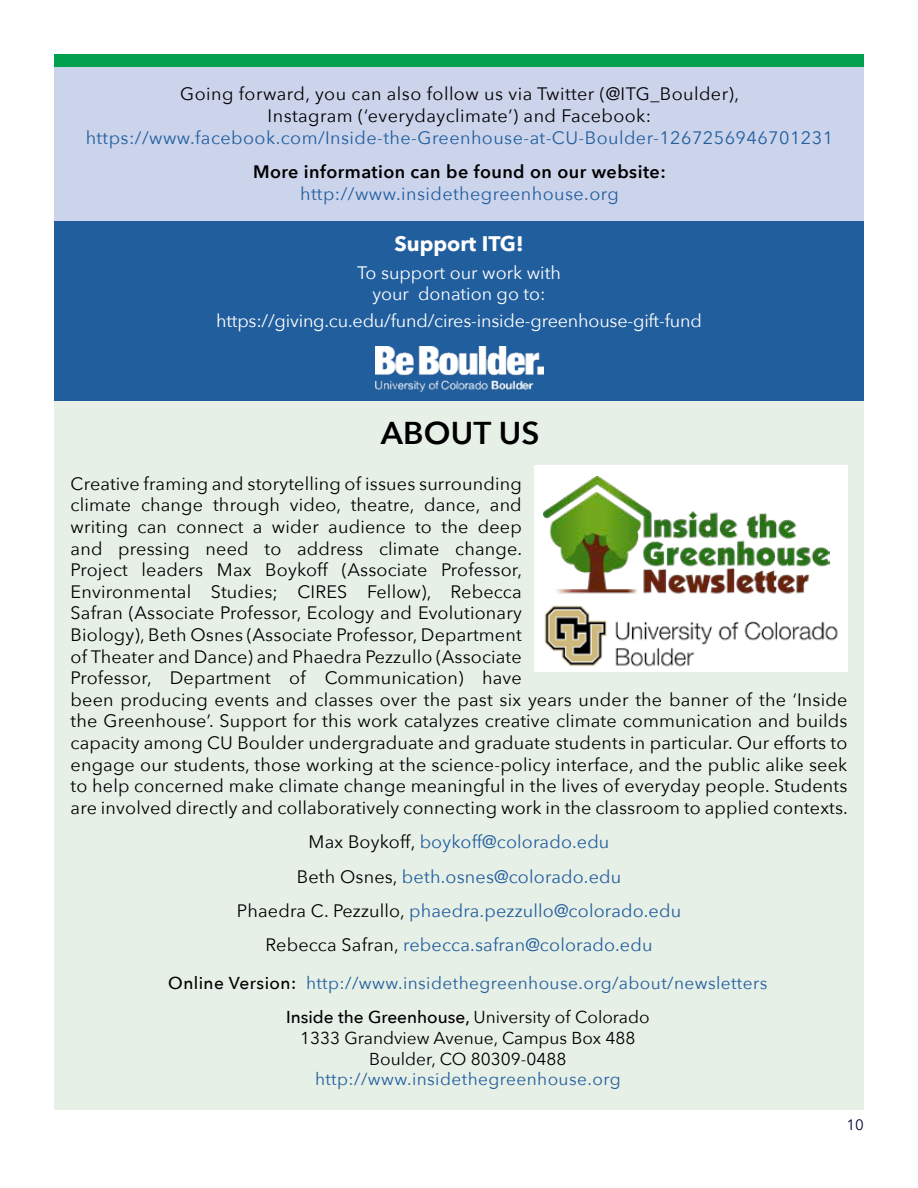
<style>
.page{position:relative;width:918px;height:1188px;background:#fff}
.page>*{position:absolute;margin:0;border:0;box-sizing:border-box;transform-origin:0 0}
.t1{font:600 31.5px "Avenir Next";letter-spacing:.005em;color:#000}
.t2{font:700 21px "Avenir Next";color:#fff}
.t3{font:18px/21.6px "Avenir Next";letter-spacing:.01em;color:#000}
.t4{font:18px/34.3px "Avenir Next";letter-spacing:.01em;color:#215e9e;text-align:center}
.t5{font:18px/21.6px "Avenir Next";letter-spacing:-.01em;color:#fff;text-align:center}
.t6{font:600 18px "Avenir Next";letter-spacing:.025em;color:#000}
.t7{font:17.25px/33.8px "Avenir Next";letter-spacing:.025em;color:#215e9e;text-align:center}
.t8{font:17.25px/21px "Avenir Next";color:#000;text-align:center}
.t9{font:15px "Avenir Next";color:#050938}
.s1{color:#000}
.s2{font-weight:500;color:#000}
</style>
<div class="page">
<div style="left:54px;top:54px;width:810px;height:13px;background:#00a04e"></div>
<div style="left:54px;top:401px;width:810px;height:709px;background:#e7f0e6"></div>
<div style="left:54px;top:67px;width:810px;height:154px;background:#ccd4ec"></div>
<div style="left:535px;top:465px;width:313px;height:207px;background:#fff"></div>
<img style="left:544px;top:605px;width:294px;height:62px">
<div style="left:54px;top:221px;width:810px;height:180px;background:#215e9e"></div>
<img style="left:375px;top:346px;width:168px;height:47px">
<img style="left:543px;top:476px;width:287px;height:118px">
<p class="t3" style="left:180px;top:83px;width:560px;text-align:center">Going forward, you can also follow us via Twitter (@ITG_Boulder),<br>Instagram (‘everydayclimate’) and Facebook:</p>
<p class="t4" style="left:86px;top:120px;width:749px">https://www.facebook.com/Inside-the-Greenhouse-at-CU-Boulder-1267256946701231</p>
<p class="t6" style="left:253px;top:157px;width:414px">More information can be found on our website:</p>
<p class="t4" style="left:300px;top:176px;width:320px">http://www.insidethegreenhouse.org</p>
<p class="t2" style="left:394px;top:225px;width:131px">Support ITG!</p>
<p class="t5" style="left:357px;top:261px;width:205px">To support our work with your donation go to:</p>
<p class="t5" style="left:216px;top:309px;width:487px">https://giving.cu.edu/fund/cires-inside-greenhouse-gift-fund</p>
<h1 class="t1" style="left:381px;top:406px;width:160px">ABOUT US</h1>
<p class="t3" style="left:71px;top:472px;width:779px">Creative framing and storytelling of issues surrounding<br>climate change through video, theatre, dance, and<br>writing can connect a wider audience to the deep<br>and pressing need to address climate change.<br>Project leaders Max Boykoff (Associate Professor,<br>Environmental Studies; CIRES Fellow), Rebecca<br>Safran (Associate Professor, Ecology and Evolutionary<br>Biology), Beth Osnes (Associate Professor, Department<br>of Theater and Dance) and Phaedra Pezzullo (Associate<br>Professor, Department of Communication) have<br>been producing events and classes over the past six years under the banner of the ‘Inside the Greenhouse’. Support for this work catalyzes creative climate communication and builds capacity among CU Boulder undergraduate and graduate students in particular. Our efforts to engage our students, those working at the science-policy interface, and the public alike seek to help concerned make climate change meaningful in the lives of everyday people. Students are involved directly and collaboratively connecting work in the classroom to applied contexts.</p>
<p class="t4" style="left:237px;top:824px;width:446px"><span class="s1">Max Boykoff,</span> boykoff@colorado.edu<br><span class="s1">Beth Osnes,</span> beth.osnes@colorado.edu<br><span class="s1">Phaedra C. Pezzullo,</span> phaedra.pezzullo@colorado.edu <span class="s1">Rebecca Safran,</span> rebecca.safran@colorado.edu</p>
<p class="t7" style="left:168px;top:965px;width:601px"><span class="s2">Online Version:</span> http://www.insidethegreenhouse.org/about/newsletters<br><span class="s2">Inside the Greenhouse,</span> <span class="s1">University of Colorado</span></p>
<p class="t8" style="left:300px;top:1027px;width:337px">1333 Grandview Avenue, Campus Box 488<br>Boulder, CO 80309-0488</p>
<p class="t7" style="left:315px;top:1062px;width:307px">http://www.insidethegreenhouse.org</p>
<p class="t9" style="left:847px;top:1112px;width:19px">10</p>
</div>
